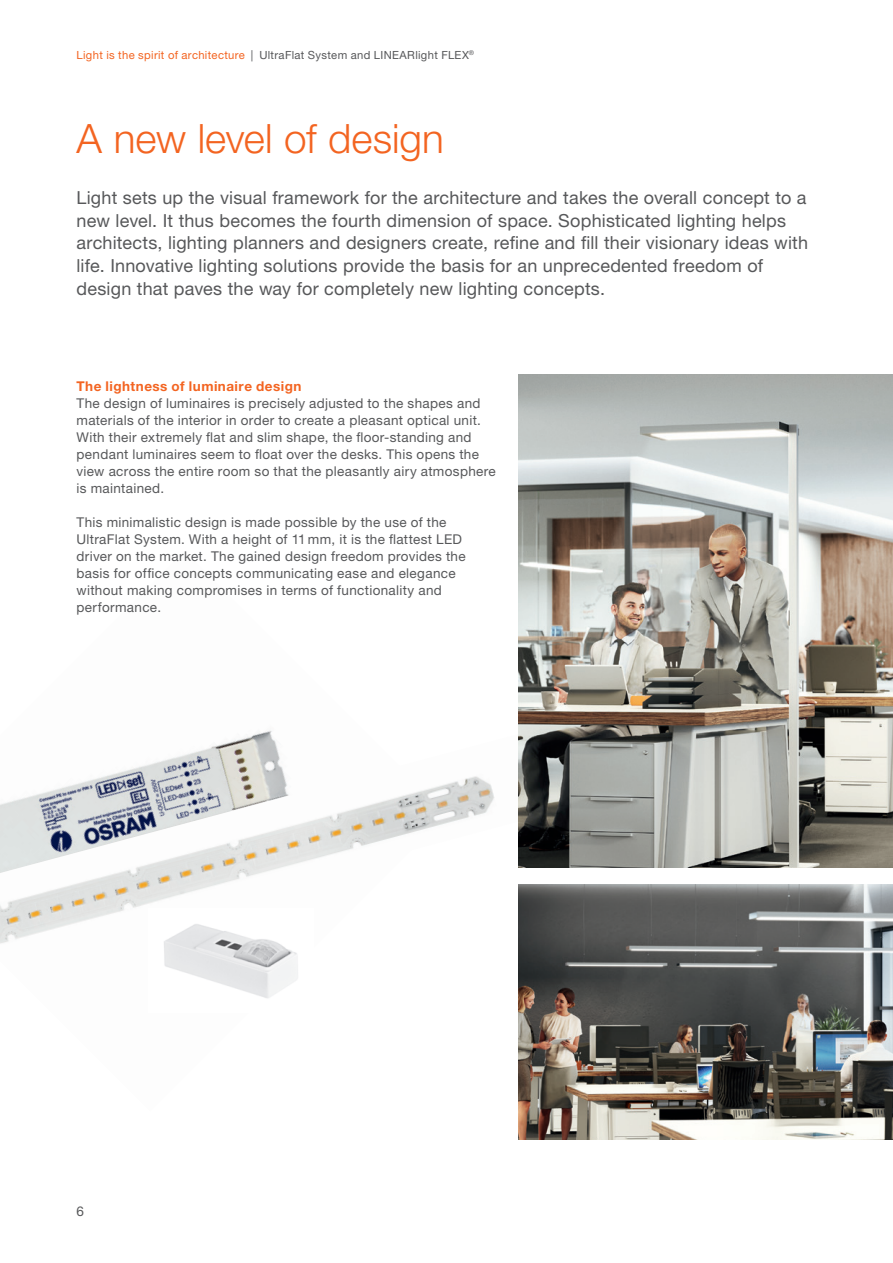
<style>
.page{position:relative;width:893px;height:1263px;background:#fff}
.page>*{position:absolute;margin:0;border:0;box-sizing:border-box;transform-origin:0 0}
.t1{font:300 40.5px "Helvetica Neue LT Pro";color:#f36421}
.t2{font:18px/22.6px "Helvetica Neue LT Pro";letter-spacing:.01em;color:#57585a}
.t3{font:13.5px/17px "Helvetica Neue LT Pro";letter-spacing:.025em;color:#57585a}
.t4{font:700 13.5px "Helvetica Neue LT Pro";letter-spacing:.035em;color:#f36421}
.t5{font:11.25px "Helvetica Neue LT Pro";letter-spacing:.03em;color:#57585a}
.s1{color:#f36421}
</style>
<div class="page">
<img style="left:0;top:732px;width:546px;height:212px">
<img style="left:149px;top:909px;width:164px;height:89px">
<img style="left:518px;top:884px;width:375px;height:256px">
<img style="left:518px;top:374px;width:375px;height:493px">
<p class="t5" style="left:77px;top:48px;width:399px"><span class="s1">Light is the spirit of architecture</span> | UltraFlat System and LINEARlight FLEX<sup>®</sup></p>
<h1 class="t1" style="left:77px;top:114px;width:369px">A new level of design</h1>
<p class="t2" style="left:77px;top:186px;width:733px">Light sets up the visual framework for the architecture and takes the overall concept to a new level. It thus becomes the fourth dimension of space. Sophisticated lighting helps architects, lighting planners and designers create, refine and fill their visionary ideas with life. Innovative lighting solutions provide the basis for an unprecedented freedom of design that paves the way for completely new lighting concepts.</p>
<p class="t4" style="left:77px;top:378px;width:226px">The lightness of luminaire design</p>
<p class="t3" style="left:77px;top:395px;width:421px">The design of luminaires is precisely adjusted to the shapes and materials of the interior in order to create a pleasant optical unit.<br>With their extremely flat and slim shape, the floor-standing and pendant luminaires seem to float over the desks. This opens the view across the entire room so that the pleasantly airy atmosphere is maintained.</p>
<p class="t3" style="left:77px;top:514px;width:391px">This minimalistic design is made possible by the use of the UltraFlat System. With a height of 11 mm, it is the flattest LED driver on the market. The gained design freedom provides the basis for office concepts communicating ease and elegance without making compromises in terms of functionality and performance.</p>
<p class="t3" style="left:77px;top:1203px;width:9px">6</p>
</div>
